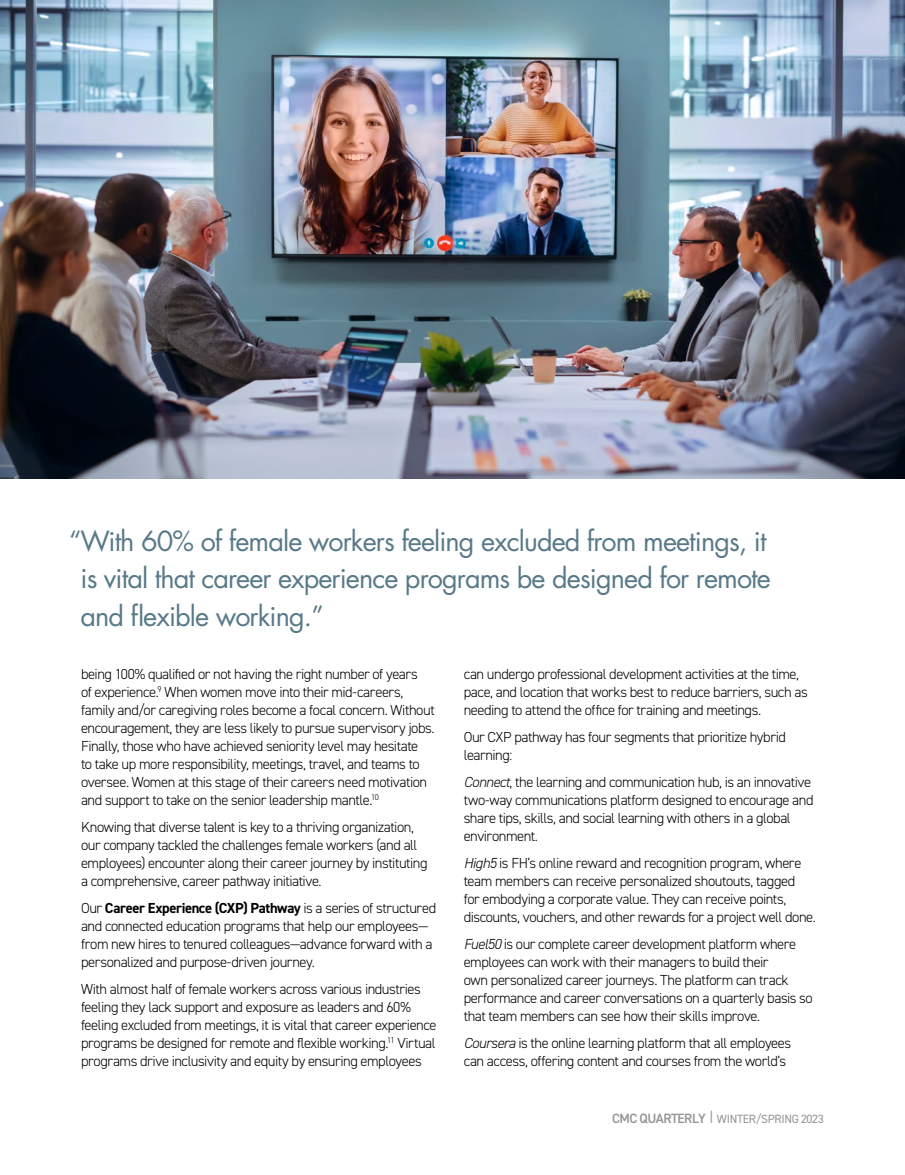
<style>
.page{position:relative;width:905px;height:1175px;background:#fff}
.page>*{position:absolute;margin:0;border:0;box-sizing:border-box;transform-origin:0 0}
.FEA_Deck{font:27px/37.5px "Futura Std";letter-spacing:-.035em;color:#587988}
.FEA_Text{font:300 14.55px/18px "DIN2014";letter-spacing:-.03em;color:#000}
.t1{font:12px "DIN2014";letter-spacing:-.03em;color:#939598}
.s1{font-weight:700}
.s2{font-style:italic}
.s3{font-weight:600;font-size:13.5px}
.s4{font-weight:300;font-size:18px}
</style>
<div class="page">
<img style="left:0;top:0;width:904px;height:478px">
<p class="FEA_Deck" style="left:80px;top:522px;width:692px;text-indent:-11px">“With 60% of female workers feeling excluded from meetings, it is vital that career experience programs be designed for remote and flexible working.”</p>
<p class="FEA_Text" style="left:81px;top:665px;width:355px">being 100% qualified or not having the right number of years<br>of experience.<sup>9</sup> When women move into their mid-careers, family and/or caregiving roles become a focal concern. Without encouragement, they are less likely to pursue supervisory jobs.<br>Finally, those who have achieved seniority level may hesitate<br>to take up more responsibility, meetings, travel, and teams to oversee. Women at this stage of their careers need motivation and support to take on the senior leadership mantle.<sup>10</sup></p>
<p class="FEA_Text" style="left:81px;top:818px;width:348px">Knowing that diverse talent is key to a thriving organization, our company tackled the challenges female workers (and all employees) encounter along their career journey by instituting a comprehensive, career pathway initiative.</p>
<p class="FEA_Text" style="left:81px;top:899px;width:357px">Our <span class="s1">Career Experience (CXP) Pathway</span> is a series of structured and connected education programs that help our employees— from new hires to tenured colleagues—advance forward with a personalized and purpose-driven journey.</p>
<p class="FEA_Text" style="left:81px;top:980px;width:357px">With almost half of female workers across various industries feeling they lack support and exposure as leaders and 60% feeling excluded from meetings, it is vital that career experience programs be designed for remote and flexible working.<sup>11</sup> Virtual programs drive inclusivity and equity by ensuring employees</p>
<p class="FEA_Text" style="left:464px;top:665px;width:345px">can undergo professional development activities at the time, pace, and location that works best to reduce barriers, such as needing to attend the office for training and meetings.</p>
<p class="FEA_Text" style="left:464px;top:728px;width:324px">Our CXP pathway has four segments that prioritize hybrid learning:</p>
<p class="FEA_Text" style="left:464px;top:773px;width:351px"><span class="s2">Connect</span>, the learning and communication hub, is an innovative two-way communications platform designed to encourage and share tips, skills, and social learning with others in a global environment.</p>
<p class="FEA_Text" style="left:464px;top:854px;width:353px"><span class="s2">High5</span> is FH’s online reward and recognition program, where team members can receive personalized shoutouts, tagged<br>for embodying a corporate value. They can receive points, discounts, vouchers, and other rewards for a project well done.</p>
<p class="FEA_Text" style="left:464px;top:935px;width:350px"><span class="s2">Fuel50</span> is our complete career development platform where employees can work with their managers to build their<br>own personalized career journeys. The platform can track performance and career conversations on a quarterly basis so that team members can see how their skills improve.</p>
<p class="FEA_Text" style="left:464px;top:1034px;width:329px"><span class="s2">Coursera</span> is the online learning platform that all employees can access, offering content and courses from the world’s</p>
<p class="t1" style="left:612px;top:1111px;width:213px"><span class="s3">CMC QUARTERLY</span> <span class="s4">I</span> WINTER/SPRING 2023</p>
</div>
